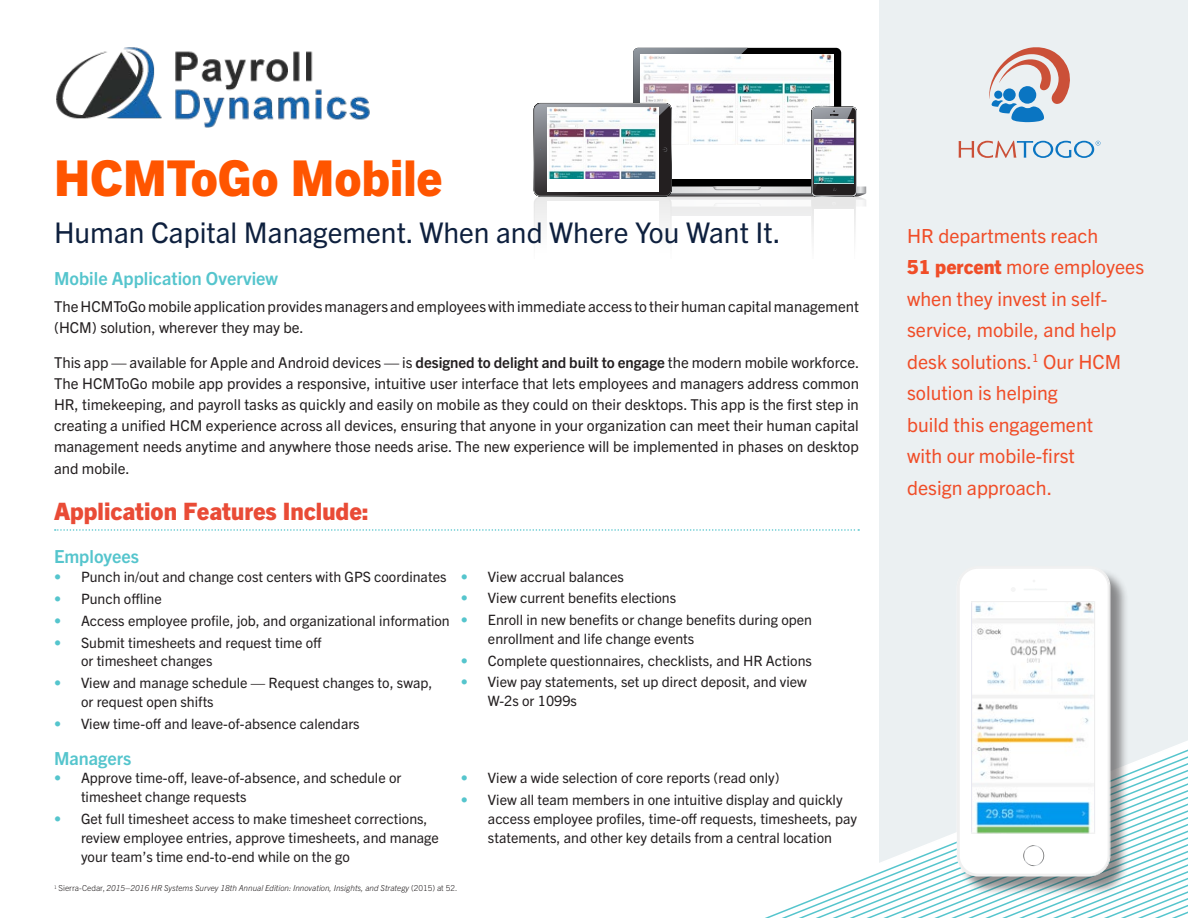
<style>
.page{position:relative;width:1188px;height:918px;background:#fff}
.page>*{position:absolute;margin:0;border:0;box-sizing:border-box;transform-origin:0 0}
.Front_Headline{font:800 49.5px "Trade Gothic Next LT Pro";color:#f50}
.Navy_subhead{font:28.5px "Trade Gothic Next LT Pro";color:#0e203e}
.Orange_heavy_teal_ru{font:800 24px "Trade Gothic Next LT Pro";color:#e94b36}
.Sidebar_callout{font:19.5px/31.5px "Trade Gothic Next LT Pro";color:#f04d28}
.Subhead{font:700 18px "Trade Gothic Next LT Pro";color:#55c5cd}
.Intro{font:15px/21px "Trade Gothic Next LT Pro";color:#231f20}
.t1{font:14.25px/18.8px "Trade Gothic Next LT Pro";color:#231f20}
.Copyright{font:italic 300 8.25px "Trade Gothic Next LT Pro";color:#231f20}
.s1{font-weight:700}
.s2{color:#55c5cd}
.s3{font-style:normal}
.s4{font-weight:800}
</style>
<div class="page">
<svg style="left:534px;top:48px;width:332px;height:196px"></svg>
<img style="left:815px;top:119px;width:39px;height:65px">
<div style="left:879px;top:0;width:309px;height:918px;background:#ebf0f2"></div>
<svg style="left:1129px;top:763px;width:59px;height:7px"></svg>
<svg style="left:1129px;top:770px;width:59px;height:6px"></svg>
<svg style="left:1129px;top:776px;width:59px;height:7px"></svg>
<svg style="left:1129px;top:783px;width:59px;height:7px"></svg>
<svg style="left:1129px;top:790px;width:59px;height:7px"></svg>
<svg style="left:1129px;top:797px;width:59px;height:6px"></svg>
<svg style="left:1129px;top:803px;width:59px;height:7px"></svg>
<svg style="left:1129px;top:810px;width:59px;height:7px"></svg>
<svg style="left:1129px;top:817px;width:59px;height:7px"></svg>
<svg style="left:1129px;top:824px;width:59px;height:6px"></svg>
<svg style="left:946px;top:830px;width:242px;height:7px"></svg>
<svg style="left:55px;top:529px;width:804px;height:2px"></svg>
<div style="left:959px;top:568px;width:170px;height:328px;background:#231f20;opacity:.5"></div>
<svg style="left:957px;top:568px;width:152px;height:269px;fill:#fefefe"></svg>
<svg style="left:765px;top:837px;width:423px;height:81px"></svg>
<svg style="left:1011px;top:587px;width:5px;height:5px"></svg>
<svg style="left:1024px;top:589px;width:23px;height:1px"></svg>
<svg style="left:989px;top:47px;width:81px;height:75px"></svg>
<svg style="left:959px;top:141px;width:141px;height:17px"></svg>
<img style="left:56px;top:47px;width:314px;height:81px">
<p class="Front_Headline" style="left:54px;top:144px;width:390px">HCMToGo Mobile</p>
<p class="Navy_subhead" style="left:54px;top:212px;width:728px">Human Capital Management. When and Where You Want It.</p>
<p class="Subhead" style="left:54px;top:266px;width:226px">Mobile Application Overview</p>
<p class="Intro" style="left:54px;top:296px;width:806px">The HCMToGo mobile application provides managers and employees with immediate access to their human capital management (HCM) solution, wherever they may be.</p>
<p class="Intro" style="left:54px;top:351px;width:807px;text-align:justify">This app — available for Apple and Android devices — is <span class="s1">designed to delight and built to engage</span> the modern mobile workforce.<br>The HCMToGo mobile app provides a responsive, intuitive user interface that lets employees and managers address common HR, timekeeping, and payroll tasks as quickly and easily on mobile as they could on their desktops. This app is the first step in creating a unified HCM experience across all devices, ensuring that anyone in your organization can meet their human capital management needs anytime and anywhere those needs arise. The new experience will be implemented in phases on desktop</p>
<p class="Intro" style="left:54px;top:458px;width:77px">and mobile.</p>
<p class="Orange_heavy_teal_ru" style="left:54px;top:495px;width:316px">Application Features Include:</p>
<p class="Subhead" style="left:54px;top:544px;width:86px">Employees</p>
<p class="t1" style="left:54px;top:567px;width:394px"><span class="s2">•</span> Punch in/out and change cost centers with GPS coordinates</p>
<p class="t1" style="left:54px;top:589px;width:109px"><span class="s2">•</span> Punch offline</p>
<p class="t1" style="left:54px;top:610px;width:397px"><span class="s2">•</span> Access employee profile, job, and organizational information</p>
<p class="t1" style="left:81px;top:632px;width:242px;text-indent:-27px"><span class="s2">•</span> Submit timesheets and request time off or timesheet changes</p>
<p class="t1" style="left:81px;top:673px;width:353px;text-indent:-27px"><span class="s2">•</span> View and manage schedule — Request changes to, swap, or request open shifts</p>
<p class="t1" style="left:54px;top:713px;width:307px"><span class="s2">•</span> View time-off and leave-of-absence calendars</p>
<p class="t1" style="left:461px;top:566px;width:164px"><span class="s2">•</span> View accrual balances</p>
<p class="t1" style="left:461px;top:588px;width:217px"><span class="s2">•</span> View current benefits elections</p>
<p class="t1" style="left:488px;top:610px;width:326px;text-indent:-27px"><span class="s2">•</span> Enroll in new benefits or change benefits during open enrollment and life change events</p>
<p class="t1" style="left:461px;top:650px;width:353px"><span class="s2">•</span> Complete questionnaires, checklists, and HR Actions</p>
<p class="t1" style="left:488px;top:672px;width:321px;text-indent:-27px"><span class="s2">•</span> View pay statements, set up direct deposit, and view<br>W-2s or 1099s</p>
<p class="Subhead" style="left:54px;top:746px;width:79px">Managers</p>
<p class="t1" style="left:81px;top:768px;width:322px;text-indent:-27px"><span class="s2">•</span> Approve time-off, leave-of-absence, and schedule or timesheet change requests</p>
<p class="t1" style="left:81px;top:808px;width:359px;text-indent:-27px"><span class="s2">•</span> Get full timesheet access to make timesheet corrections, review employee entries, approve timesheets, and manage your team’s time end-to-end while on the go</p>
<p class="t1" style="left:461px;top:768px;width:320px"><span class="s2">•</span> View a wide selection of core reports (read only)</p>
<p class="t1" style="left:488px;top:790px;width:371px;text-indent:-27px"><span class="s2">•</span> View all team members in one intuitive display and quickly access employee profiles, time-off requests, timesheets, pay statements, and other key details from a central location</p>
<p class="Copyright" style="left:54px;top:883px;width:405px"><sup>1</sup> <span class="s3">Sierra-Cedar,</span> 2015–2016 HR Systems Survey 18th Annual Edition: Innovation, Insights, and Strategy <span class="s3">(2015) at 52.</span></p>
<p class="Sidebar_callout" style="left:907px;top:218px;width:239px">HR departments reach<br><span class="s4">51 percent</span> more employees when they invest in self&shy;service, mobile, and help desk solutions.<sup>1</sup> Our HCM solution is helping<br>build this engagement<br>with our mobile-first<br>design approach.</p>
</div>
